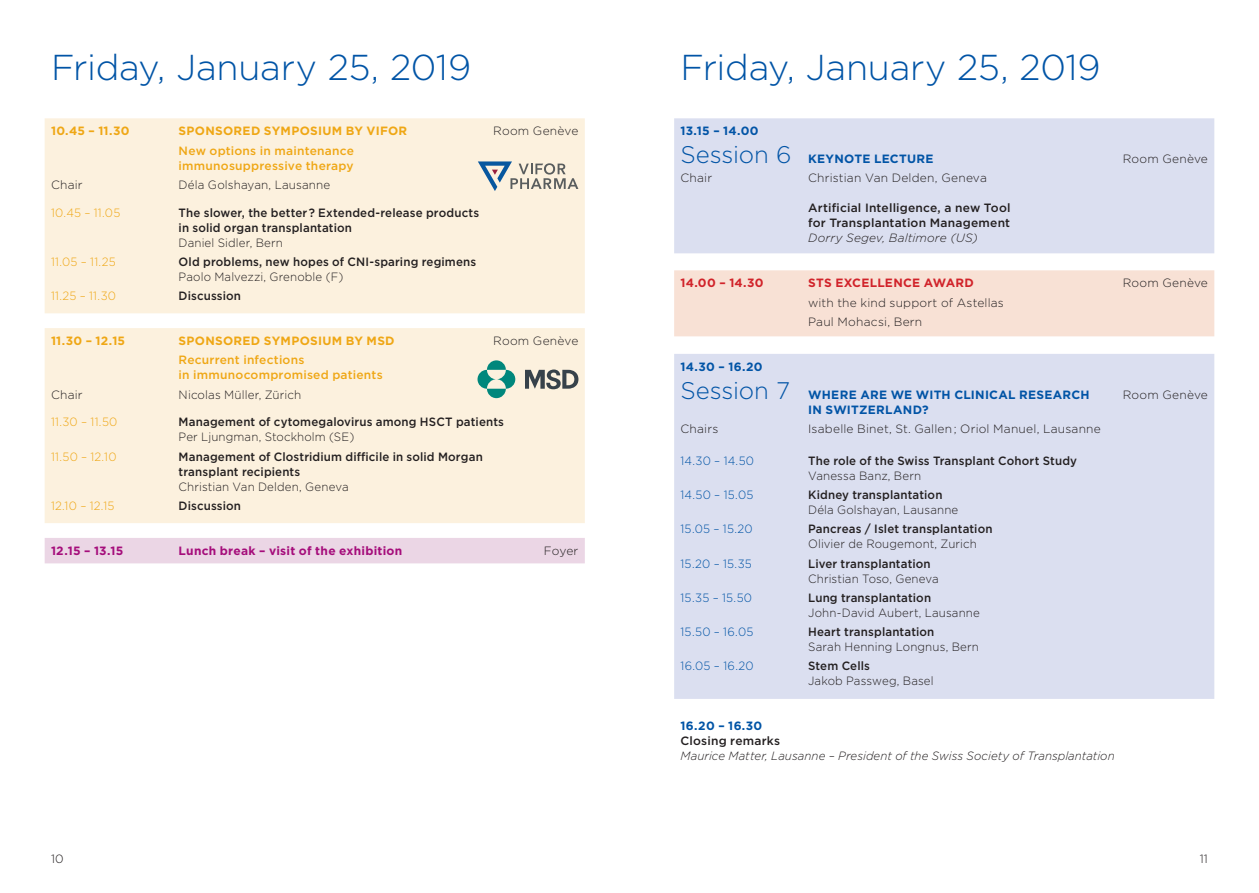
<style>
.page{position:relative;width:1259px;height:893px;background:#fff}
.page>*{position:absolute;margin:0;border:0;box-sizing:border-box;transform-origin:0 0}
.t1{font:300 36px "Gotham";letter-spacing:-.01em;color:#0154a6}
.t2{font:500 12px/15px "Gotham";letter-spacing:.015em;color:#231f20;scale:.96 1}
.t3{font:300 12px "Gotham";letter-spacing:.015em;color:#231f20;scale:.96 1}
.t4{font:300 12px/19.2px "Gotham";letter-spacing:.015em;color:#231f20}
.t5{font:700 12px "Gotham";letter-spacing:.02em;color:#0154a6}
.t6{font:500 12px/15px "Gotham";letter-spacing:.015em;color:#efa715}
.t7{font:300 12px "Gotham";letter-spacing:.02em;color:#0154a6;scale:.96 1}
.t8{font:500 12px/15px "Gotham";letter-spacing:.015em;color:#231f20}
.t9{font:700 12px "Gotham";letter-spacing:.025em;color:#efa715}
.t10{font:300 12px "Gotham";letter-spacing:.02em;color:#efa715;scale:.96 1}
.t11{font:italic 300 12px "Gotham";letter-spacing:.005em;color:#231f20;scale:.96 1}
.t12{font:700 12px "Gotham";letter-spacing:.02em;color:#a50d7b}
.t13{font:700 12px "Gotham";letter-spacing:.015em;color:#d1232a}
.t14{font:italic 300 12px "Gotham";letter-spacing:.005em;color:#231f20}
.s1{font-weight:300;font-size:24px}
</style>
<div class="page">
<div style="left:45px;top:118px;width:540px;height:195px;background:#fcf1de"></div>
<div style="left:45px;top:328px;width:540px;height:195px;background:#fcf1de"></div>
<div style="left:45px;top:538px;width:540px;height:25px;background:#ebd6e5"></div>
<svg style="left:478px;top:161px;width:100px;height:30px"></svg>
<svg style="left:525px;top:369px;width:53px;height:20px"></svg>
<svg style="left:477px;top:360px;width:38px;height:38px"></svg>
<div style="left:674px;top:118px;width:540px;height:135px;background:#dbdff0"></div>
<div style="left:674px;top:270px;width:540px;height:66px;background:#f8e1d5"></div>
<div style="left:674px;top:354px;width:540px;height:345px;background:#dbdff0"></div>
<h1 class="t1" style="left:51px;top:44px;width:421px">Friday, January 25, 2019</h1>
<p class="t9" style="left:51px;top:123px;width:80px">10.45 – 11.30</p>
<p class="t9" style="left:179px;top:123px;width:230px">SPONSORED SYMPOSIUM BY VIFOR</p>
<p class="t4" style="left:493px;top:121px;width:87px">Room Genève</p>
<p class="t6" style="left:179px;top:143px;width:177px">New options in maintenance immunosuppressive therapy</p>
<p class="t4" style="left:51px;top:175px;width:33px">Chair</p>
<p class="t4" style="left:179px;top:175px;width:153px">Déla Golshayan, Lausanne</p>
<p class="t10" style="left:51px;top:205px;width:74px">10.45 – 11.05</p>
<p class="t2" style="left:179px;top:205px;width:315px">The slower, the better ? Extended-release products in solid organ transplantation</p>
<p class="t3" style="left:179px;top:235px;width:110px">Daniel Sidler, Bern</p>
<p class="t10" style="left:51px;top:254px;width:69px">11.05 – 11.25</p>
<p class="t2" style="left:179px;top:254px;width:311px">Old problems, new hopes of CNI-sparing regimens</p>
<p class="t3" style="left:179px;top:269px;width:173px">Paolo Malvezzi, Grenoble (F)</p>
<p class="t10" style="left:51px;top:288px;width:69px">11.25 – 11.30</p>
<p class="t2" style="left:179px;top:288px;width:67px">Discussion</p>
<p class="t9" style="left:51px;top:333px;width:76px">11.30 – 12.15</p>
<p class="t9" style="left:179px;top:333px;width:218px">SPONSORED SYMPOSIUM BY MSD</p>
<p class="t4" style="left:493px;top:331px;width:87px">Room Genève</p>
<p class="t6" style="left:179px;top:352px;width:206px">Recurrent infections<br>in immunocompromised patients</p>
<p class="t4" style="left:51px;top:384px;width:33px">Chair</p>
<p class="t4" style="left:179px;top:384px;width:124px">Nicolas Müller, Zürich</p>
<p class="t10" style="left:51px;top:415px;width:71px">11.30 – 11.50</p>
<p class="t2" style="left:179px;top:414px;width:340px">Management of cytomegalovirus among HSCT patients</p>
<p class="t3" style="left:179px;top:430px;width:185px">Per Ljungman, Stockholm (SE)</p>
<p class="t10" style="left:51px;top:449px;width:70px">11.50 – 12.10</p>
<p class="t2" style="left:179px;top:449px;width:318px">Management of Clostridium difficile in solid Morgan transplant recipients</p>
<p class="t3" style="left:179px;top:479px;width:179px">Christian Van Delden, Geneva</p>
<p class="t10" style="left:51px;top:498px;width:68px">12.10 – 12.15</p>
<p class="t2" style="left:179px;top:498px;width:67px">Discussion</p>
<p class="t12" style="left:51px;top:543px;width:74px">12.15 – 13.15</p>
<p class="t12" style="left:179px;top:543px;width:225px">Lunch break – visit of the exhibition</p>
<p class="t4" style="left:544px;top:541px;width:36px">Foyer</p>
<h1 class="t1" style="left:680px;top:44px;width:421px">Friday, January 25, 2019</h1>
<p class="t5" style="left:680px;top:123px;width:80px">13.15 – 14.00</p>
<p class="t5" style="left:680px;top:151px;width:255px"><span class="s1">Session 6</span> KEYNOTE LECTURE</p>
<p class="t4" style="left:1122px;top:149px;width:87px">Room Genève</p>
<p class="t4" style="left:680px;top:168px;width:33px">Chair</p>
<p class="t4" style="left:808px;top:168px;width:180px">Christian Van Delden, Geneva</p>
<p class="t8" style="left:808px;top:200px;width:204px">Artificial Intelligence, a new Tool for Transplantation Management</p>
<p class="t14" style="left:808px;top:231px;width:171px">Dorry Segev, Baltimore (US)</p>
<p class="t13" style="left:680px;top:275px;width:85px">14.00 – 14.30</p>
<p class="t13" style="left:808px;top:275px;width:167px">STS EXCELLENCE AWARD</p>
<p class="t4" style="left:1122px;top:273px;width:87px">Room Genève</p>
<p class="t4" style="left:808px;top:292px;width:197px">with the kind support of Astellas<br>Paul Mohacsi, Bern</p>
<p class="t5" style="left:680px;top:359px;width:84px">14.30 – 16.20</p>
<p class="t5" style="left:680px;top:386px;width:410px"><span class="s1">Session 7</span> WHERE ARE WE WITH CLINICAL RESEARCH</p>
<p class="t4" style="left:1122px;top:384px;width:87px">Room Genève</p>
<p class="t5" style="left:808px;top:401px;width:122px">IN SWITZERLAND?</p>
<p class="t4" style="left:680px;top:419px;width:39px">Chairs</p>
<p class="t4" style="left:808px;top:419px;width:294px">Isabelle Binet, St. Gallen ; Oriol Manuel, Lausanne</p>
<p class="t7" style="left:680px;top:453px;width:78px">14.30 – 14.50</p>
<p class="t2" style="left:808px;top:453px;width:282px">The role of the Swiss Transplant Cohort Study</p>
<p class="t3" style="left:808px;top:468px;width:119px">Vanessa Banz, Bern</p>
<p class="t7" style="left:680px;top:487px;width:77px">14.50 – 15.05</p>
<p class="t2" style="left:808px;top:487px;width:141px">Kidney transplantation</p>
<p class="t3" style="left:808px;top:502px;width:158px">Déla Golshayan, Lausanne</p>
<p class="t7" style="left:680px;top:522px;width:77px">15.05 – 15.20</p>
<p class="t2" style="left:808px;top:521px;width:194px">Pancreas / Islet transplantation</p>
<p class="t3" style="left:808px;top:537px;width:177px">Olivier de Rougemont, Zurich</p>
<p class="t7" style="left:680px;top:556px;width:76px">15.20 – 15.35</p>
<p class="t2" style="left:808px;top:556px;width:129px">Liver transplantation</p>
<p class="t3" style="left:808px;top:571px;width:138px">Christian Toso, Geneva</p>
<p class="t7" style="left:680px;top:590px;width:76px">15.35 – 15.50</p>
<p class="t2" style="left:808px;top:590px;width:130px">Lung transplantation</p>
<p class="t3" style="left:808px;top:605px;width:180px">John-David Aubert, Lausanne</p>
<p class="t7" style="left:680px;top:624px;width:77px">15.50 – 16.05</p>
<p class="t2" style="left:808px;top:624px;width:133px">Heart transplantation</p>
<p class="t3" style="left:808px;top:639px;width:179px">Sarah Henning Longnus, Bern</p>
<p class="t7" style="left:680px;top:659px;width:78px">16.05 – 16.20</p>
<p class="t2" style="left:808px;top:658px;width:66px">Stem Cells</p>
<p class="t3" style="left:808px;top:674px;width:132px">Jakob Passweg, Basel</p>
<p class="t5" style="left:680px;top:718px;width:83px">16.20 – 16.30</p>
<p class="t8" style="left:680px;top:733px;width:101px">Closing remarks</p>
<p class="t11" style="left:680px;top:749px;width:454px">Maurice Matter, Lausanne – President of the Swiss Society of Transplantation</p>
<p class="t4" style="left:51px;top:849px;width:14px">10</p>
<p class="t4" style="left:1200px;top:849px;width:10px">11</p>
</div>
